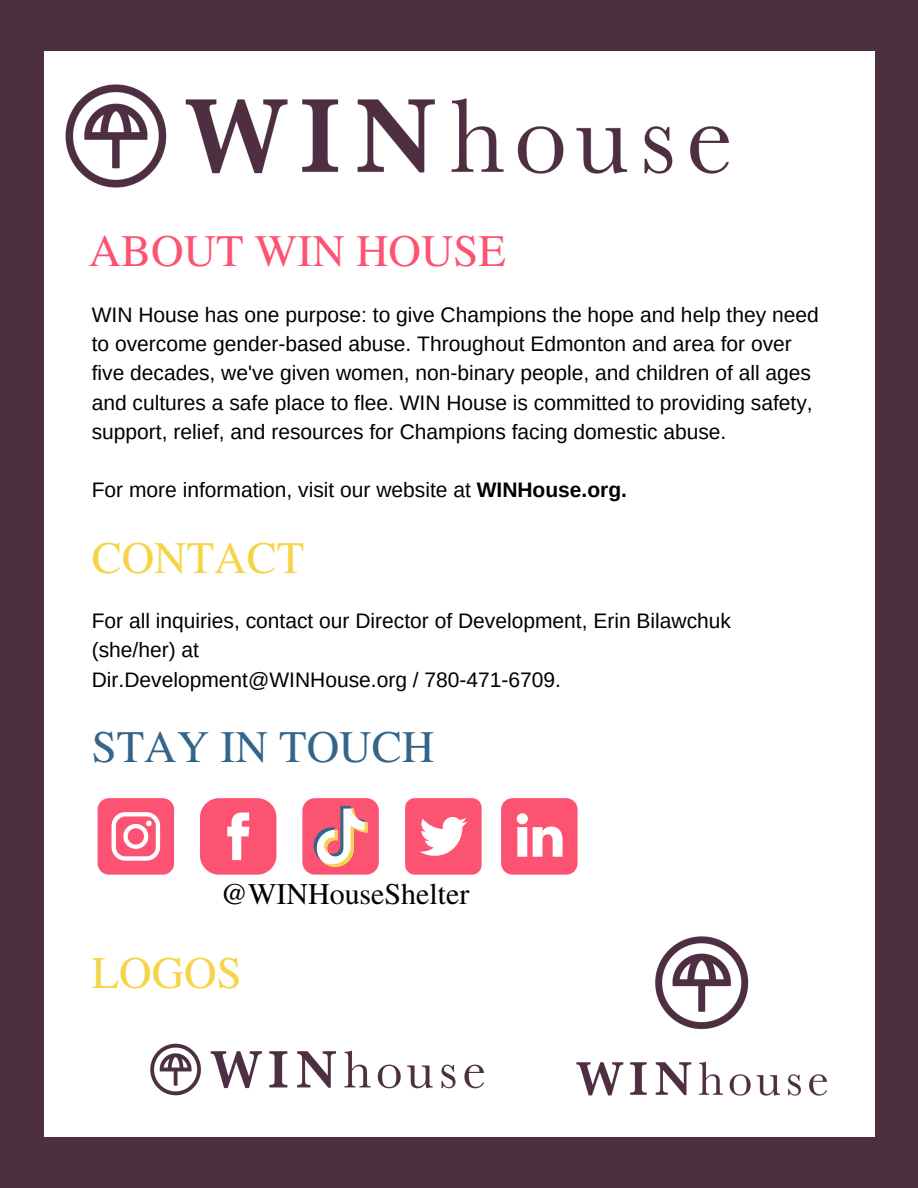
<style>
.page{position:relative;width:918px;height:1188px;background:#4d3040}
.page>*{position:absolute;margin:0;border:0;box-sizing:border-box;transform-origin:0 0}
.t1{font:45px "Te X Gyre Termes";color:#fd5373}
.t2{font:45px "Te X Gyre Termes";color:#f5d547}
.t3{font:45px "Te X Gyre Termes";color:#33658a}
.t4{font:30px "Te X Gyre Termes";color:#000}
.t5{font:21px/29.2px "Arimo";color:#000}
.s1{font-weight:700}
</style>
<div class="page">
<div style="left:44px;top:51px;width:830px;height:1086px;background:#fff"></div>
<svg style="left:200px;top:798px;width:76px;height:77px;background:#fd6e89"></svg>
<svg style="left:302px;top:798px;width:77px;height:77px"></svg>
<div style="left:405px;top:798px;width:77px;height:77px;background:#fd5373;border-radius:10px"></div>
<svg style="left:419px;top:817px;width:48px;height:39px"></svg>
<svg style="left:501px;top:798px;width:77px;height:77px"></svg>
<svg style="left:98px;top:798px;width:76px;height:77px;background:#fd748d"></svg>
<img style="left:65px;top:84px;width:664px;height:104px">
<img style="left:150px;top:1043px;width:334px;height:52px">
<img style="left:577px;top:936px;width:250px;height:160px">
<h1 class="t1" style="left:89px;top:219px;width:419px">ABOUT WIN HOUSE</h1>
<p class="t5" style="left:92px;top:300px;width:728px">WIN House has one purpose: to give Champions the hope and help they need to overcome gender-based abuse. Throughout Edmonton and area for over five decades, we've given women, non-binary people, and children of all ages and cultures a safe place to flee. WIN House is committed to providing safety, support, relief, and resources for Champions facing domestic abuse.</p>
<p class="t5" style="left:92px;top:475px;width:537px">For more information, visit our website at <span class="s1">WINHouse.org.</span></p>
<h1 class="t2" style="left:92px;top:525px;width:214px">CONTACT</h1>
<p class="t5" style="left:92px;top:606px;width:641px">For all inquiries, contact our Director of Development, Erin Bilawchuk (she/her) at<br>Dir.Development@WINHouse.org / 780-471-6709.</p>
<h1 class="t3" style="left:92px;top:715px;width:344px">STAY IN TOUCH</h1>
<h2 class="t4" style="left:220px;top:873px;width:251px">@WINHouseShelter</h2>
<h1 class="t2" style="left:92px;top:940px;width:151px">LOGOS</h1>
</div>
